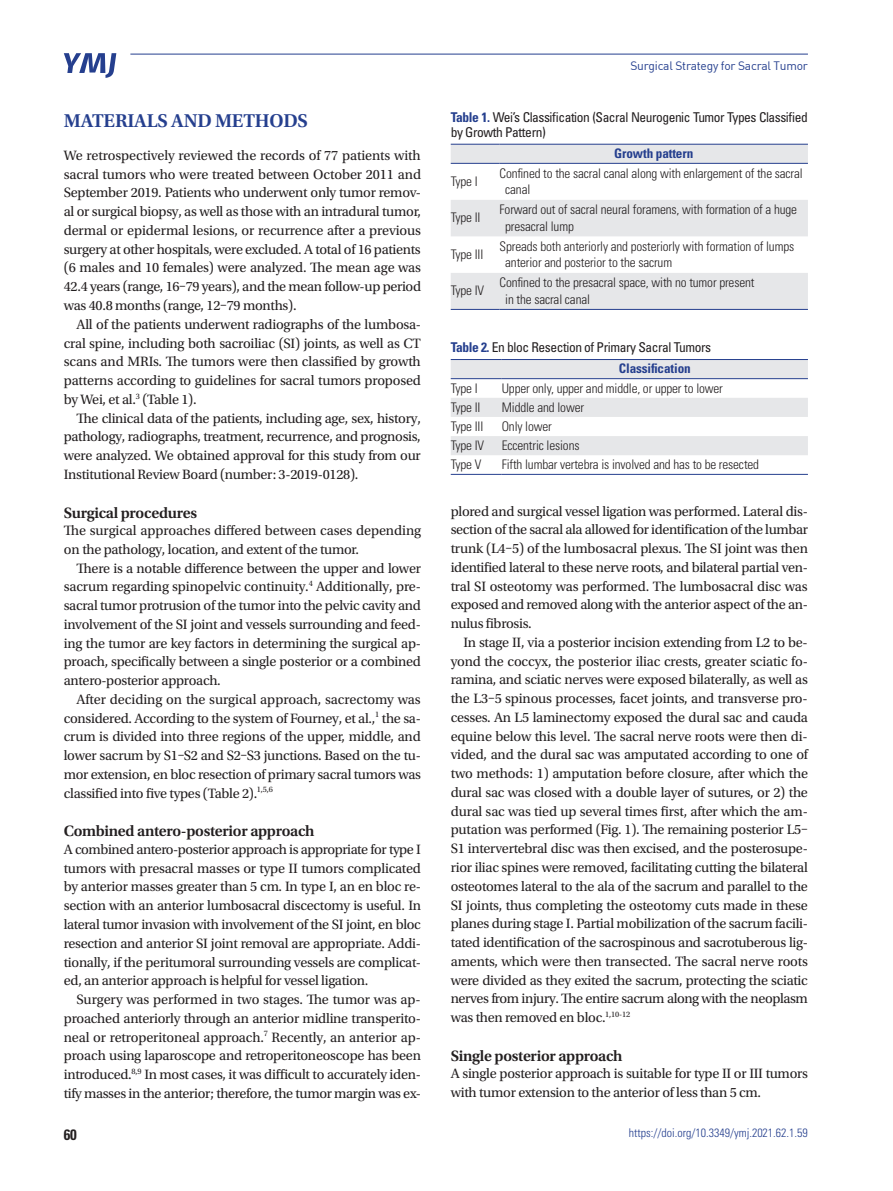
<style>
.page{position:relative;width:893px;height:1191px;background:#fff}
.page>*{position:absolute;margin:0;border:0;box-sizing:border-box;transform-origin:0 0}
.t1{font:600 19.5px "Utopia Std";letter-spacing:-.01em;color:#253f8e}
.t2{font:600 15.75px "Utopia Std";letter-spacing:-.02em;color:#231f20}
.t3{font:700 condensed 15px "Univers LT Std";color:#231f20}
.t4{font:14.25px/18.8px "Utopia Std";letter-spacing:-.02em;color:#231f20;text-align:justify}
.t5{font:condensed 13.5px/15px "Univers LT Std";letter-spacing:-.035em;color:#231f20}
.t6{font:300 condensed 13.2px/16.5px "Univers LT Std";letter-spacing:-.01em;color:#231f20}
.t7{font:700 condensed 13.2px "Univers LT Std";letter-spacing:-.01em;color:#253f8e}
.t8{font:300 condensed 12px "Univers LT Std";color:#253f8e}
.t9{font:12px "Dinreg";letter-spacing:-.02em;color:#253f8e}
.s1{font-weight:700;color:#253f8e}
</style>
<div class="page">
<svg style="left:64px;top:53px;width:52px;height:25px"></svg>
<hr style="left:130px;top:54px;width:678px;height:1px;background:#253f8e">
<svg style="left:451px;top:145px;width:357px;height:164px;fill:#e6e7e9"></svg>
<hr style="left:451px;top:309px;width:49px;height:1px;background:#253f8e">
<hr style="left:500px;top:309px;width:308px;height:1px;background:#253f8e">
<hr style="left:451px;top:144px;width:49px;height:1px;background:#253f8e">
<hr style="left:500px;top:144px;width:308px;height:1px;background:#253f8e">
<hr style="left:451px;top:163px;width:49px;height:1px;background:#253f8e">
<hr style="left:500px;top:163px;width:308px;height:1px;background:#253f8e">
<svg style="left:451px;top:360px;width:357px;height:95px"></svg>
<hr style="left:451px;top:474px;width:51px;height:1px;background:#253f8e">
<hr style="left:502px;top:474px;width:306px;height:1px;background:#253f8e">
<hr style="left:451px;top:359px;width:51px;height:1px;background:#253f8e">
<hr style="left:502px;top:359px;width:306px;height:1px;background:#253f8e">
<hr style="left:451px;top:378px;width:51px;height:1px;background:#253f8e">
<hr style="left:502px;top:378px;width:306px;height:1px;background:#253f8e">
<h1 class="t1" style="left:64px;top:109px;width:246px">MATERIALS AND METHODS</h1>
<p class="t4" style="left:64px;top:146px;width:359px">We retrospectively reviewed the records of 77 patients with sacral tumors who were treated between October 2011 and September 2019. Patients who underwent only tumor remov&shy;al or surgical biopsy, as well as those with an intradural tumor, dermal or epidermal lesions, or recurrence after a previous surgery at other hospitals, were excluded. A total of 16 patients (6 males and 10 females) were analyzed. The mean age was 42.4 years (range, 16–79 years), and the mean follow-up period was 40.8 months (range, 12–79 months).</p>
<p class="t4" style="left:64px;top:315px;width:359px;text-indent:13px">All of the patients underwent radiographs of the lumbosa&shy;cral spine, including both sacroiliac (SI) joints, as well as CT scans and MRIs. The tumors were then classified by growth patterns according to guidelines for sacral tumors proposed by Wei, et al.<sup>3</sup> (Table 1).</p>
<p class="t4" style="left:64px;top:409px;width:359px;text-indent:13px">The clinical data of the patients, including age, sex, history, pathology, radiographs, treatment, recurrence, and prognosis, were analyzed. We obtained approval for this study from our Institutional Review Board (number: 3-2019-0128).</p>
<p class="t2" style="left:64px;top:503px;width:135px">Surgical procedures</p>
<p class="t4" style="left:64px;top:521px;width:359px">The surgical approaches differed between cases depending on the pathology, location, and extent of the tumor.</p>
<p class="t4" style="left:64px;top:559px;width:359px;text-indent:13px">There is a notable difference between the upper and lower sacrum regarding spinopelvic continuity.<sup>4</sup> Additionally, pre&shy;sacral tumor protrusion of the tumor into the pelvic cavity and involvement of the SI joint and vessels surrounding and feed&shy;ing the tumor are key factors in determining the surgical ap&shy;proach, specifically between a single posterior or a combined antero-posterior approach.</p>
<p class="t4" style="left:64px;top:690px;width:359px;text-indent:13px">After deciding on the surgical approach, sacrectomy was considered. According to the system of Fourney, et al.,<sup>1</sup> the sa&shy;crum is divided into three regions of the upper, middle, and lower sacrum by S1–S2 and S2–S3 junctions. Based on the tu&shy;mor extension, en bloc resection of primary sacral tumors was classified into five types (Table 2).<sup>1,5,6</sup></p>
<p class="t2" style="left:64px;top:822px;width:252px">Combined antero-posterior approach</p>
<p class="t4" style="left:64px;top:840px;width:359px">A combined antero-posterior approach is appropriate for type I tumors with presacral masses or type II tumors complicated by anterior masses greater than 5 cm. In type I, an en bloc re&shy;section with an anterior lumbosacral discectomy is useful. In lateral tumor invasion with involvement of the SI joint, en bloc resection and anterior SI joint removal are appropriate. Addi&shy;tionally, if the peritumoral surrounding vessels are complicat&shy;ed, an anterior approach is helpful for vessel ligation.</p>
<p class="t4" style="left:64px;top:990px;width:359px;text-indent:13px">Surgery was performed in two stages. The tumor was ap&shy;proached anteriorly through an anterior midline transperito&shy;neal or retroperitoneal approach.<sup>7</sup> Recently, an anterior ap&shy;proach using laparoscope and retroperitoneoscope has been introduced.<sup>8,9</sup> In most cases, it was difficult to accurately iden&shy;tify masses in the anterior; therefore, the tumor margin was ex-</p>
<p class="t3" style="left:64px;top:1125px;width:15px">60</p>
<p class="t9" style="left:630px;top:58px;width:179px">Surgical Strategy for Sacral Tumor</p>
<p class="t5" style="left:451px;top:109px;width:359px"><span class="s1">Table 1.</span> Wei’s Classification (Sacral Neurogenic Tumor Types Classified by Growth Pattern)</p>
<p class="t7" style="left:614px;top:145px;width:80px">Growth pattern</p>
<p class="t6" style="left:451px;top:173px;width:29px">Type I</p>
<p class="t6" style="left:505px;top:165px;width:299px;text-indent:-6px">Confined to the sacral canal along with enlargement of the sacral canal</p>
<p class="t6" style="left:451px;top:209px;width:31px">Type II</p>
<p class="t6" style="left:505px;top:201px;width:293px;text-indent:-6px">Forward out of sacral neural foramens, with formation of a huge presacral lump</p>
<p class="t6" style="left:451px;top:246px;width:34px">Type III</p>
<p class="t6" style="left:505px;top:238px;width:290px;text-indent:-6px">Spreads both anteriorly and posteriorly with formation of lumps anterior and posterior to the sacrum</p>
<p class="t6" style="left:451px;top:282px;width:35px">Type IV</p>
<p class="t6" style="left:505px;top:274px;width:251px;text-indent:-6px">Confined to the presacral space, with no tumor present in the sacral canal</p>
<p class="t5" style="left:451px;top:340px;width:262px"><span class="s1">Table 2.</span> En bloc Resection of Primary Sacral Tumors</p>
<p class="t7" style="left:619px;top:361px;width:73px">Classification</p>
<p class="t6" style="left:451px;top:380px;width:29px">Type I</p>
<p class="t6" style="left:502px;top:380px;width:223px">Upper only, upper and middle, or upper to lower</p>
<p class="t6" style="left:451px;top:399px;width:31px">Type II</p>
<p class="t6" style="left:502px;top:399px;width:84px">Middle and lower</p>
<p class="t6" style="left:451px;top:418px;width:34px">Type III</p>
<p class="t6" style="left:502px;top:418px;width:52px">Only lower</p>
<p class="t6" style="left:451px;top:437px;width:35px">Type IV</p>
<p class="t6" style="left:502px;top:437px;width:79px">Eccentric lesions</p>
<p class="t6" style="left:451px;top:456px;width:32px">Type V</p>
<p class="t6" style="left:502px;top:456px;width:259px">Fifth lumbar vertebra is involved and has to be resected</p>
<p class="t4" style="left:451px;top:502px;width:359px">plored and surgical vessel ligation was performed. Lateral dis&shy;section of the sacral ala allowed for identification of the lumbar trunk (L4–5) of the lumbosacral plexus. The SI joint was then identified lateral to these nerve roots, and bilateral partial ven&shy;tral SI osteotomy was performed. The lumbosacral disc was exposed and removed along with the anterior aspect of the an&shy;nulus fibrosis.</p>
<p class="t4" style="left:451px;top:633px;width:359px;text-indent:13px">In stage II, via a posterior incision extending from L2 to be&shy;yond the coccyx, the posterior iliac crests, greater sciatic fo&shy;ramina, and sciatic nerves were exposed bilaterally, as well as the L3–5 spinous processes, facet joints, and transverse pro&shy;cesses. An L5 laminectomy exposed the dural sac and cauda equine below this level. The sacral nerve roots were then di&shy;vided, and the dural sac was amputated according to one of two methods: 1) amputation before closure, after which the dural sac was closed with a double layer of sutures, or 2) the dural sac was tied up several times first, after which the am&shy;putation was performed (Fig. 1). The remaining posterior L5– S1 intervertebral disc was then excised, and the posterosupe&shy;rior iliac spines were removed, facilitating cutting the bilateral osteotomes lateral to the ala of the sacrum and parallel to the SI joints, thus completing the osteotomy cuts made in these planes during stage I. Partial mobilization of the sacrum facili&shy;tated identification of the sacrospinous and sacrotuberous lig&shy;aments, which were then transected. The sacral nerve roots were divided as they exited the sacrum, protecting the sciatic nerves from injury. The entire sacrum along with the neoplasm was then removed en bloc.<sup>1,10-12</sup></p>
<p class="t2" style="left:451px;top:1046px;width:173px">Single posterior approach</p>
<p class="t4" style="left:451px;top:1064px;width:359px">A single posterior approach is suitable for type II or III tumors with tumor extension to the anterior of less than 5 cm.</p>
<p class="t8" style="left:629px;top:1125px;width:181px">https://doi.org/10.3349/ymj.2021.62.1.59</p>
</div>
